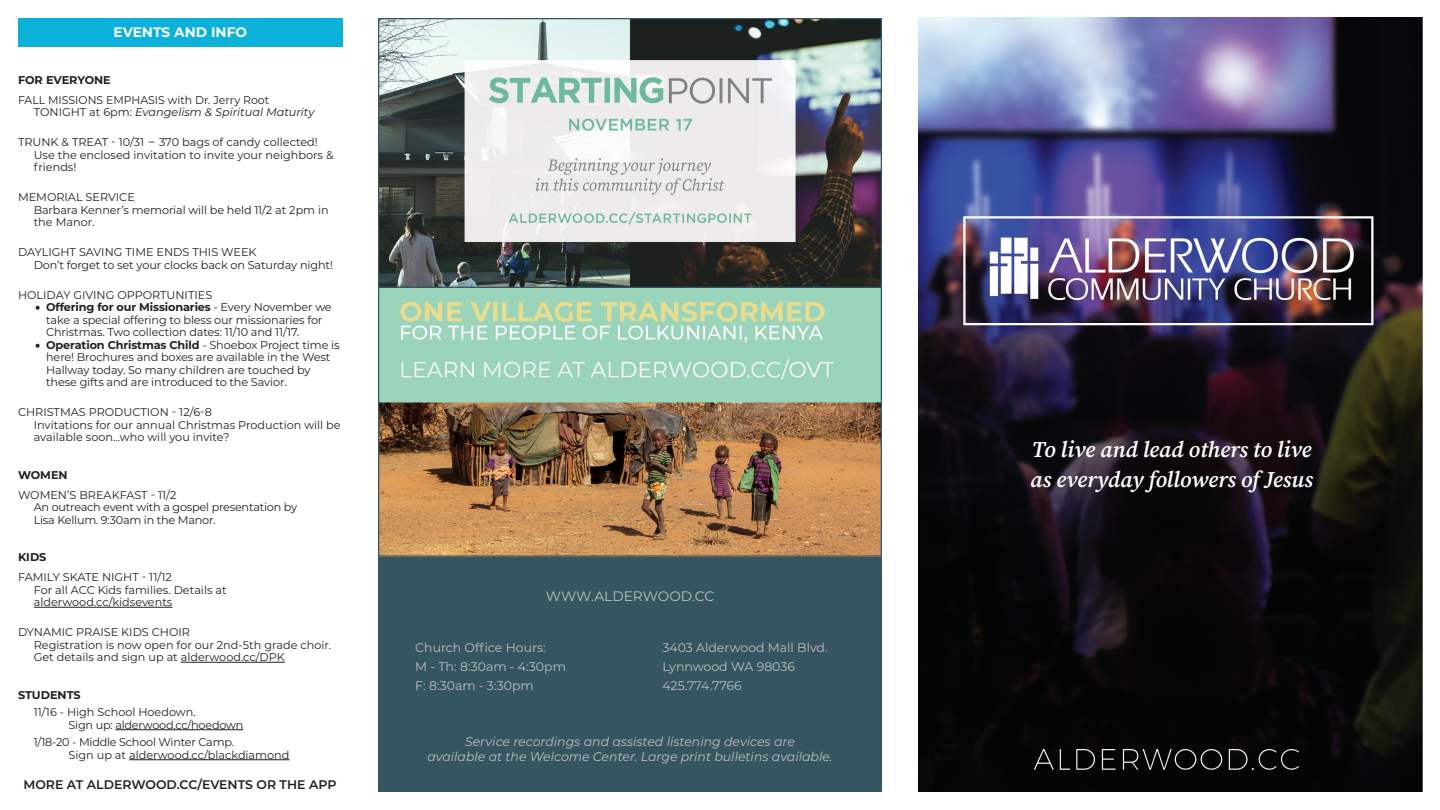
<style>
.page{position:relative;width:1440px;height:810px;background:#fff}
.page>*{position:absolute;margin:0;border:0;box-sizing:border-box;transform-origin:0 0}
.t1{font:italic 600 22.5px "Source Serif Pro";letter-spacing:-.005em;color:#fff}
.t2{font:13.75px "Montserrat";color:#bdbebe}
.t3{font:700 13.75px "Montserrat";color:#fff}
.t4{font:italic 12.5px "Montserrat";color:#bdbebe}
.t5{font:12.5px "Montserrat";color:#bdbebe}
.t6{font:600 12.5px "Montserrat";color:#231f20}
.t7{font:11.25px/12.5px "Montserrat";letter-spacing:-.01em;color:#231f20}
.t8{font:italic 11.25px "Montserrat";color:#231f20}
.t9{font:700 11.25px "Montserrat";color:#231f20}
.s1{font-style:normal}
.s2{font-family:"Minion Pro";font-size:15px}
.s3{font-weight:700}
</style>
<div class="page">
<img style="left:918px;top:18px;width:504px;height:774px">
<div style="left:378px;top:557px;width:504px;height:235px;background:#355560"></div>
<img style="left:380px;top:20px;width:500px;height:535px">
<div style="left:378px;top:18px;width:504px;height:270px;border:1px solid #355560"></div>
<hr style="left:34px;top:607px;width:138px;height:1px;background:#231f20">
<hr style="left:181px;top:662px;width:104px;height:1px;background:#231f20">
<hr style="left:115px;top:729px;width:128px;height:1px;background:#231f20">
<hr style="left:129px;top:759px;width:161px;height:1px;background:#231f20">
<div style="left:18px;top:18px;width:325px;height:28px;background:#0bb1d9"></div>
<p class="t3" style="left:114px;top:23px;width:135px">EVENTS AND INFO</p>
<p class="t9" style="left:18px;top:72px;width:94px">FOR EVERYONE</p>
<p class="t7" style="left:18px;top:93px;width:253px">FALL MISSIONS EMPHASIS with Dr. Jerry Root</p>
<p class="t8" style="left:34px;top:104px;width:282px"><span class="s1">TONIGHT at 6pm:</span> Evangelism &amp; Spiritual Maturity</p>
<p class="t7" style="left:18px;top:135px;width:301px">TRUNK &amp; TREAT - 10/31 - 370 bags of candy collected!</p>
<p class="t7" style="left:34px;top:148px;width:301px">Use the enclosed invitation to invite your neighbors &amp; friends!</p>
<p class="t7" style="left:18px;top:190px;width:118px">MEMORIAL SERVICE</p>
<p class="t7" style="left:34px;top:203px;width:297px">Barbara Kenner’s memorial will be held 11/2 at 2pm in the Manor.</p>
<p class="t7" style="left:18px;top:245px;width:240px">DAYLIGHT SAVING TIME ENDS THIS WEEK</p>
<p class="t7" style="left:34px;top:258px;width:301px">Don’t forget to set your clocks back on Saturday night!</p>
<p class="t7" style="left:18px;top:288px;width:196px">HOLIDAY GIVING OPPORTUNITIES</p>
<p class="t7" style="left:46px;top:300px;width:287px;text-indent:-11px"><span class="s2">•</span> <span class="s3">Offering for our Missionaries</span> - Every November we take a special offering to bless our missionaries for<br>Christmas. Two collection dates: 11/10 and 11/17.</p>
<p class="t7" style="left:46px;top:338px;width:295px;text-indent:-11px"><span class="s2">•</span> <span class="s3">Operation Christmas Child</span> - Shoebox Project time is here! Brochures and boxes are available in the West Hallway today. So many children are touched by these gifts and are introduced to the Savior.</p>
<p class="t7" style="left:18px;top:405px;width:195px">CHRISTMAS PRODUCTION - 12/6-8</p>
<p class="t7" style="left:34px;top:418px;width:308px">Invitations for our annual Christmas Production will be available soon...who will you invite?</p>
<p class="t9" style="left:18px;top:467px;width:51px">WOMEN</p>
<p class="t7" style="left:18px;top:488px;width:160px">WOMEN’S BREAKFAST - 11/2</p>
<p class="t7" style="left:34px;top:500px;width:265px">An outreach event with a gospel presentation by</p>
<p class="t7" style="left:34px;top:513px;width:183px">Lisa Kellum. 9:30am in the Manor.</p>
<p class="t9" style="left:18px;top:549px;width:30px">KIDS</p>
<p class="t7" style="left:18px;top:570px;width:155px">FAMILY SKATE NIGHT - 11/12</p>
<p class="t7" style="left:34px;top:583px;width:194px">For all ACC Kids families. Details at alderwood.cc/kidsevents</p>
<p class="t7" style="left:18px;top:625px;width:174px">DYNAMIC PRAISE KIDS CHOIR</p>
<p class="t7" style="left:34px;top:638px;width:299px">Registration is now open for our 2nd-5th grade choir.</p>
<p class="t7" style="left:34px;top:650px;width:253px">Get details and sign up at alderwood.cc/DPK</p>
<p class="t9" style="left:18px;top:687px;width:64px">STUDENTS</p>
<p class="t7" style="left:34px;top:705px;width:164px">11/16 - High School Hoedown.</p>
<p class="t7" style="left:69px;top:718px;width:176px">Sign up: alderwood.cc/hoedown</p>
<p class="t7" style="left:34px;top:735px;width:202px">1/18-20 - Middle School Winter Camp.</p>
<p class="t7" style="left:69px;top:748px;width:222px">Sign up at alderwood.cc/blackdiamond</p>
<p class="t6" style="left:24px;top:775px;width:314px">MORE AT ALDERWOOD.CC/EVENTS OR THE APP</p>
<p class="t2" style="left:546px;top:587px;width:170px">WWW.ALDERWOOD.CC</p>
<p class="t5" style="left:415px;top:639px;width:132px">Church Office Hours:</p>
<p class="t5" style="left:415px;top:658px;width:152px">M - Th: 8:30am - 4:30pm</p>
<p class="t5" style="left:415px;top:677px;width:120px">F: 8:30am - 3:30pm</p>
<p class="t5" style="left:662px;top:639px;width:167px">3403 Alderwood Mall Blvd.</p>
<p class="t5" style="left:662px;top:658px;width:134px">Lynnwood WA 98036</p>
<p class="t5" style="left:662px;top:677px;width:81px">425.774.7766</p>
<p class="t4" style="left:465px;top:733px;width:331px">Service recordings and assisted listening devices are</p>
<p class="t4" style="left:427px;top:748px;width:407px">available at the Welcome Center. Large print bulletins available.</p>
<p class="t1" style="left:1032px;top:436px;width:281px">To live and lead others to live</p>
<p class="t1" style="left:1030px;top:466px;width:284px">as everyday followers of Jesus</p>
</div>
